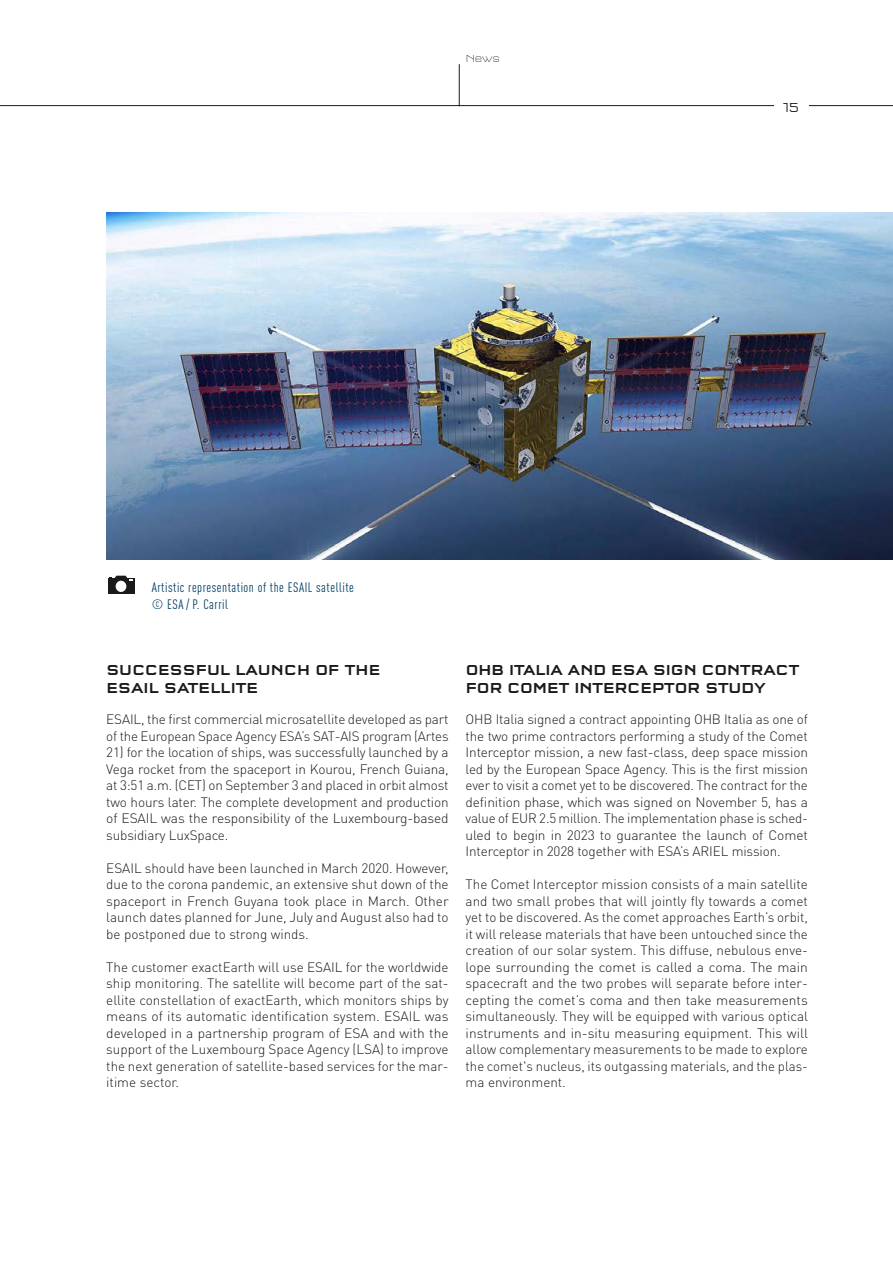
<style>
.page{position:relative;width:893px;height:1263px;background:#fff}
.page>*{position:absolute;margin:0;border:0;box-sizing:border-box;transform-origin:0 0}
.t1{font:500 15px/18px "Q Type Square OT";color:#1a1a18}
.t2{font:300 13.5px/16.5px "DIN Pro";letter-spacing:-.01em;color:#1a1a18;text-align:justify}
.t3{font:condensed 13.5px/16.5px "DIN Pro";letter-spacing:.04em;color:#003d61}
.t4{font:300 13.5px "Q Type Square OT";color:#1a1a18}
.t5{font:300 expanded 10.5px "Q Type Square OT";color:#1a1a18}
</style>
<div class="page">
<img style="left:106px;top:213px;width:787px;height:346px">
<div style="left:108px;top:578px;width:26px;height:16px;background:#1a1a18"></div>
<div style="left:116px;top:581px;width:10px;height:11px;background:#fff;border-radius:50%"></div>
<svg style="left:109px;top:576px;width:24px;height:5px"></svg>
<hr style="left:0;top:105px;width:893px;height:1px;background:#1a1a18">
<hr style="left:459px;top:65px;width:1px;height:41px;background:#1a1a18">
<div style="left:774px;top:96px;width:34px;height:20px;background:#fff"></div>
<p class="t5" style="left:466px;top:52px;width:36px">News</p>
<p class="t4" style="left:783px;top:99px;width:17px">15</p>
<p class="t3" style="left:152px;top:579px;width:204px">Artistic representation of the ESAIL satellite © ESA / P. Carril</p>
<p class="t1" style="left:106px;top:661px;width:275px">SUCCESSFUL LAUNCH OF THE<br>ESAIL SATELLITE</p>
<p class="t2" style="left:106px;top:710px;width:344px">ESAIL, the first commercial microsatellite developed as part of the European Space Agency ESA’s SAT-AIS program (Artes</p>
<p class="t2" style="left:106px;top:743px;width:344px">21) for the location of ships, was successfully launched by a Vega rocket from the spaceport in Kourou, French Guiana, at 3:51 a.m. (CET) on September 3 and placed in orbit almost two hours later. The complete development and production of ESAIL was the responsibility of the Luxembourg-based subsidiary LuxSpace.</p>
<p class="t2" style="left:106px;top:859px;width:344px">ESAIL should have been launched in March 2020. However, due to the corona pandemic, an extensive shut down of the spaceport in French Guyana took place in March. Other launch dates planned for June, July and August also had to be postponed due to strong winds.</p>
<p class="t2" style="left:106px;top:958px;width:344px">The customer exactEarth will use ESAIL for the worldwide ship monitoring. The satellite will become part of the sat&shy;ellite constellation of exactEarth, which monitors ships by means of its automatic identification system. ESAIL was developed in a partnership program of ESA and with the support of the Luxembourg Space Agency (LSA) to improve the next generation of satellite-based services for the mar&shy;itime sector.</p>
<p class="t1" style="left:466px;top:661px;width:335px">OHB ITALIA AND ESA SIGN CONTRACT<br>FOR COMET INTERCEPTOR STUDY</p>
<p class="t2" style="left:466px;top:710px;width:344px">OHB Italia signed a contract appointing OHB Italia as one of the two prime contractors performing a study of the Comet Interceptor mission, a new fast-class, deep space mission led by the European Space Agency. This is the first mission ever to visit a comet yet to be discovered. The contract for the definition phase, which was signed on November 5, has a value of EUR 2.5 million. The implementation phase is sched&shy;uled to begin in 2023 to guarantee the launch of Comet Interceptor in 2028 together with ESA’s ARIEL mission.</p>
<p class="t2" style="left:466px;top:875px;width:344px">The Comet Interceptor mission consists of a main satellite and two small probes that will jointly fly towards a comet yet to be discovered. As the comet approaches Earth’s orbit, it will release materials that have been untouched since the creation of our solar system. This diffuse, nebulous enve&shy;lope surrounding the comet is called a coma. The main spacecraft and the two probes will separate before inter&shy;cepting the comet’s coma and then take measurements simultaneously. They will be equipped with various optical instruments and in-situ measuring equipment. This will allow complementary measurements to be made to explore the comet's nucleus, its outgassing materials, and the plas&shy;ma environment.</p>
</div>
